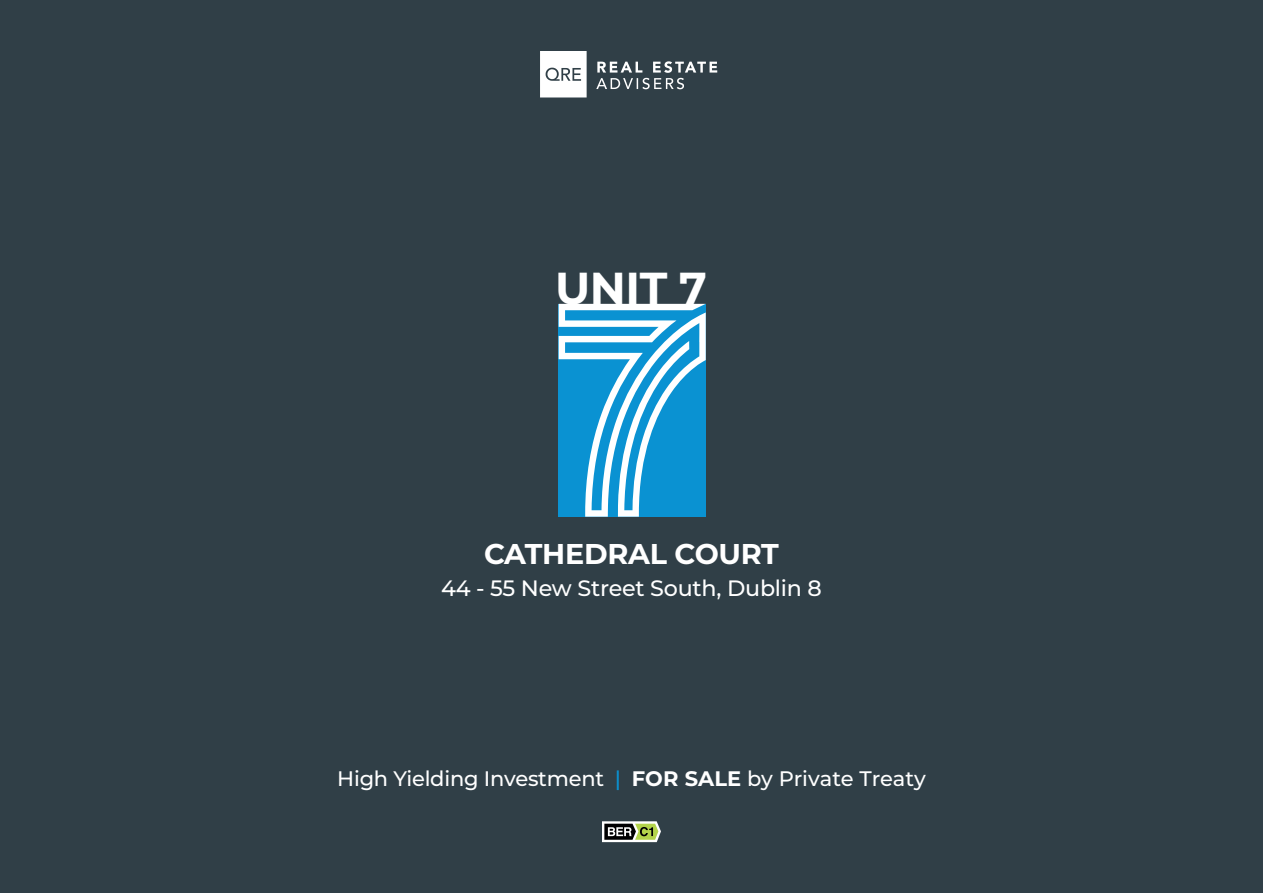
<style>
.page{position:relative;width:1263px;height:893px;background:#303f47}
.page>*{position:absolute;margin:0;border:0;box-sizing:border-box;transform-origin:0 0}
.t1{font:700 44.7px "Montserrat";color:#fff}
.t2{font:700 28.65px "Montserrat";letter-spacing:-.01em;color:#fff}
.t3{font:500 22.2px "Montserrat";letter-spacing:-.01em;color:#fff}
.t4{font:500 21px "Montserrat";letter-spacing:-.01em;color:#fff}
.s1{color:#0a92d2}
.s2{font-weight:700}
</style>
<div class="page">
<svg style="left:596px;top:61px;width:121px;height:28px"></svg>
<svg style="left:540px;top:51px;width:47px;height:46px"></svg>
<svg style="left:559px;top:304px;width:147px;height:213px"></svg>
<svg style="left:602px;top:821px;width:59px;height:21px"></svg>
<h1 class="t1" style="left:555px;top:256px;width:153px">UNIT 7</h1>
<h2 class="t2" style="left:484px;top:533px;width:296px">CATHEDRAL COURT</h2>
<p class="t3" style="left:441px;top:572px;width:382px">44 - 55 New Street South, Dublin 8</p>
<p class="t4" style="left:337px;top:764px;width:590px">High Yielding Investment <span class="s1">|</span> <span class="s2">FOR SALE</span> by Private Treaty</p>
</div>
